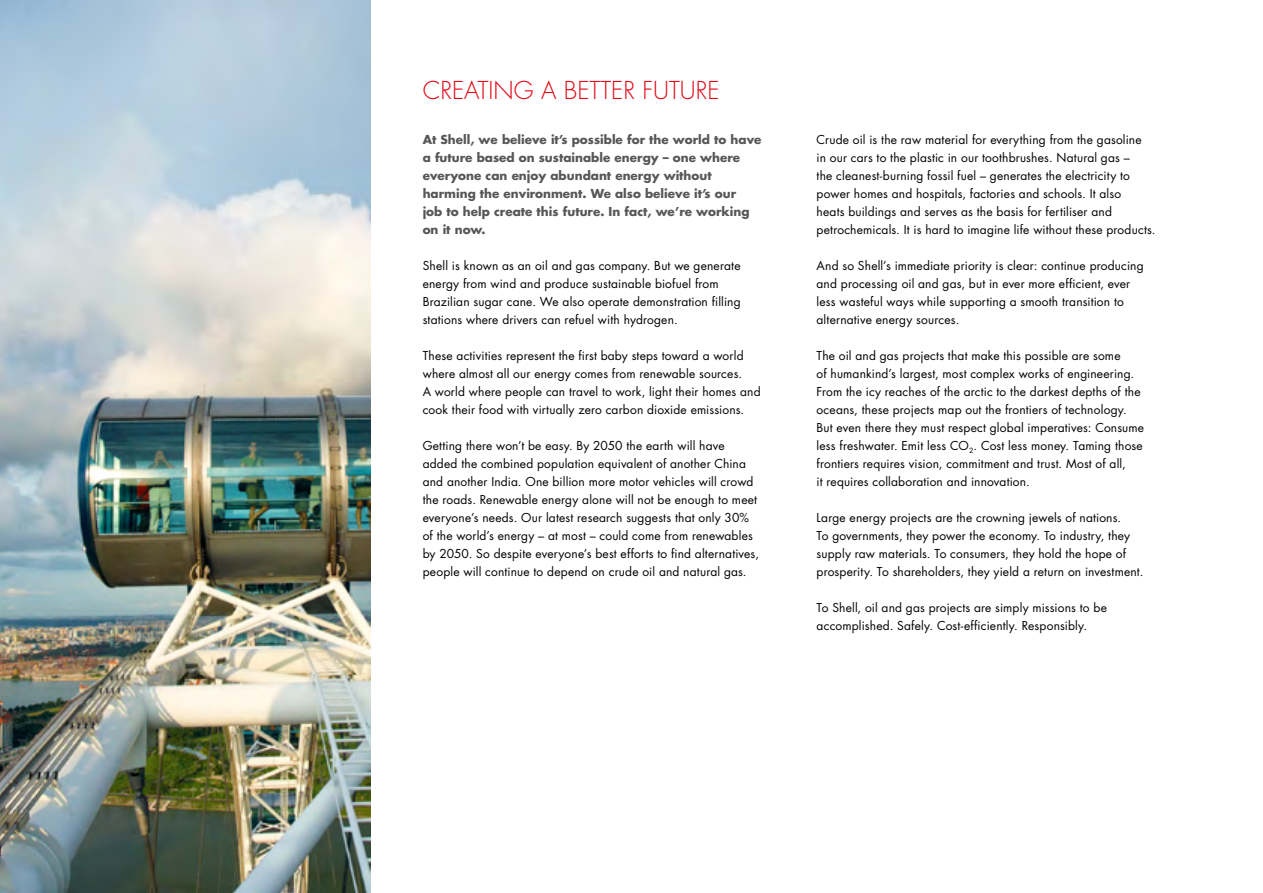
<style>
.page{position:relative;width:1263px;height:893px;background:#fff}
.page>*{position:absolute;margin:0;border:0;box-sizing:border-box;transform-origin:0 0}
.t1{font:300 24px "Futura Std";color:#e30613}
.t2{font:12px/18px "Futura Std";letter-spacing:.015em;color:#000}
.t3{font:700 12px/18px "Futura Std";color:#575756}
</style>
<div class="page">
<img style="left:0;top:0;width:370px;height:893px">
<h1 class="t1" style="left:423px;top:75px;width:298px">CREATING A BETTER FUTURE</h1>
<p class="t3" style="left:423px;top:130px;width:340px">At Shell, we believe it’s possible for the world to have a future based on sustainable energy – one where everyone can enjoy abundant energy without harming the environment. We also believe it’s our<br>job to help create this future. In fact, we’re working on it now.</p>
<p class="t2" style="left:423px;top:257px;width:319px">Shell is known as an oil and gas company. But we generate energy from wind and produce sustainable biofuel from Brazilian sugar cane. We also operate demonstration filling stations where drivers can refuel with hydrogen.</p>
<p class="t2" style="left:423px;top:347px;width:340px">These activities represent the first baby steps toward a world where almost all our energy comes from renewable sources.<br>A world where people can travel to work, light their homes and cook their food with virtually zero carbon dioxide emissions.</p>
<p class="t2" style="left:423px;top:437px;width:338px">Getting there won’t be easy. By 2050 the earth will have added the combined population equivalent of another China and another India. One billion more motor vehicles will crowd the roads. Renewable energy alone will not be enough to meet everyone’s needs. Our latest research suggests that only 30% of the world’s energy – at most – could come from renewables by 2050. So despite everyone’s best efforts to find alternatives, people will continue to depend on crude oil and natural gas.</p>
<p class="t2" style="left:816px;top:131px;width:341px">Crude oil is the raw material for everything from the gasoline<br>in our cars to the plastic in our toothbrushes. Natural gas –<br>the cleanest-burning fossil fuel – generates the electricity to power homes and hospitals, factories and schools. It also<br>heats buildings and serves as the basis for fertiliser and petrochemicals. It is hard to imagine life without these products.</p>
<p class="t2" style="left:816px;top:257px;width:329px">And so Shell’s immediate priority is clear: continue producing and processing oil and gas, but in ever more efficient, ever less wasteful ways while supporting a smooth transition to alternative energy sources.</p>
<p class="t2" style="left:816px;top:347px;width:329px">The oil and gas projects that make this possible are some<br>of humankind’s largest, most complex works of engineering.<br>From the icy reaches of the arctic to the darkest depths of the oceans, these projects map out the frontiers of technology.<br>But even there they must respect global imperatives: Consume less freshwater. Emit less CO<sub>2</sub>. Cost less money. Taming those frontiers requires vision, commitment and trust. Most of all,<br>it requires collaboration and innovation.</p>
<p class="t2" style="left:816px;top:509px;width:328px">Large energy projects are the crowning jewels of nations.<br>To governments, they power the economy. To industry, they supply raw materials. To consumers, they hold the hope of prosperity. To shareholders, they yield a return on investment.</p>
<p class="t2" style="left:816px;top:599px;width:292px">To Shell, oil and gas projects are simply missions to be accomplished. Safely. Cost-efficiently. Responsibly.</p>
</div>
